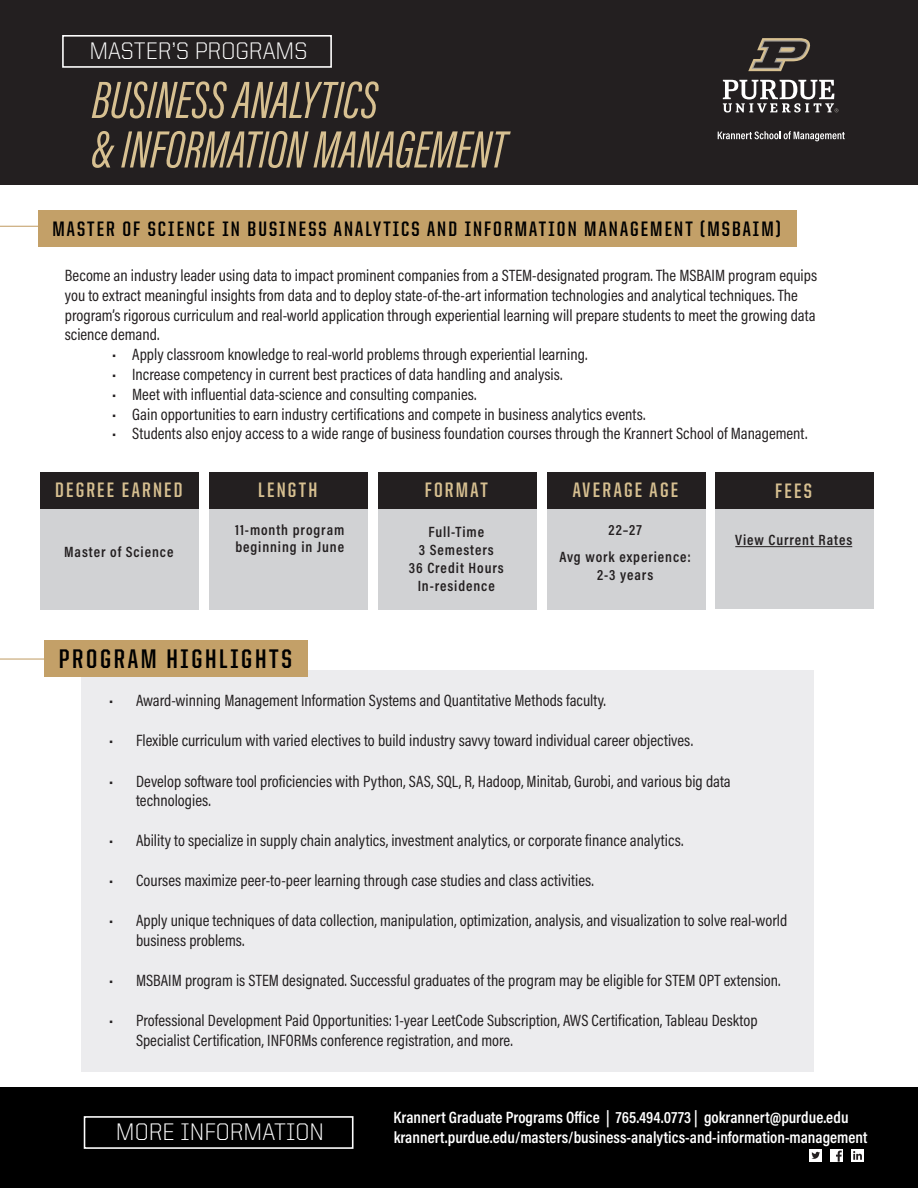
<style>
.page{position:relative;width:918px;height:1188px;background:#fff}
.page>*{position:absolute;margin:0;border:0;box-sizing:border-box;transform-origin:0 0}
.t1{font:italic 54px/49.5px "Acumin Pro Extra Cond";color:#d7c091}
.t2{font:700 27px "United Sans Cond";letter-spacing:.1em;color:#000}
.t3{font:300 24px "United Sans Reg";color:#fff}
.t4{font:700 21px "United Sans Cond";letter-spacing:.1em;color:#000}
.t5{font:700 21px "United Sans Cond";letter-spacing:.105em;color:#d7c091}
.t6{font:16.5px/19.8px "Acumin Pro Cond";color:#231f20}
.t7{font:600 16.5px "Acumin Pro Cond";color:#fff}
.t8{font:600 15px/18px "Acumin Pro Cond";letter-spacing:.06em;color:#231f20;text-align:center}
</style>
<div class="page">
<div style="left:82px;top:670px;width:732px;height:401px;background:#ececee"></div>
<div style="left:0;top:0;width:918px;height:184px;background:#231f20"></div>
<svg style="left:723px;top:80px;width:115px;height:33px"></svg>
<svg style="left:748px;top:38px;width:63px;height:33px"></svg>
<svg style="left:718px;top:131px;width:127px;height:10px"></svg>
<div style="left:40px;top:508px;width:159px;height:101px;background:#d1d2d4"></div>
<div style="left:209px;top:508px;width:159px;height:101px;background:#d1d2d4"></div>
<div style="left:378px;top:508px;width:159px;height:101px;background:#d1d2d4"></div>
<div style="left:547px;top:508px;width:159px;height:101px;background:#d1d2d4"></div>
<div style="left:715px;top:508px;width:159px;height:101px;background:#d1d2d4"></div>
<div style="left:40px;top:472px;width:159px;height:36px;background:#231f20"></div>
<div style="left:209px;top:472px;width:159px;height:36px;background:#231f20"></div>
<div style="left:378px;top:472px;width:159px;height:36px;background:#231f20"></div>
<div style="left:547px;top:472px;width:159px;height:36px;background:#231f20"></div>
<div style="left:715px;top:472px;width:159px;height:37px;background:#231f20"></div>
<hr style="left:735px;top:546px;width:117px;height:1px;background:#231f20">
<div style="left:38px;top:211px;width:758px;height:36px;background:#c3a068"></div>
<div style="left:44px;top:640px;width:264px;height:37px;background:#c3a068"></div>
<hr style="left:0;top:226px;width:48px;height:1px;background:#c3a068">
<hr style="left:0;top:659px;width:54px;height:1px;background:#c3a068">
<div style="left:62px;top:35px;width:270px;height:33px;border:2px solid #fff"></div>
<div style="left:0;top:1088px;width:918px;height:100px;background:#000"></div>
<div style="left:84px;top:1116px;width:270px;height:33px;border:2px solid #fff"></div>
<div style="left:830px;top:1149px;width:13px;height:13px;background:#fff"></div>
<svg style="left:836px;top:1151px;width:6px;height:11px"></svg>
<div style="left:809px;top:1149px;width:13px;height:13px;background:#fff"></div>
<svg style="left:811px;top:1152px;width:9px;height:7px"></svg>
<div style="left:851px;top:1149px;width:13px;height:13px;background:#fff"></div>
<svg style="left:853px;top:1151px;width:9px;height:9px"></svg>
<h1 class="t3" style="left:89px;top:38px;width:219px">MASTER’S PROGRAMS</h1>
<h1 class="t1" style="left:92px;top:75px;width:416px">BUSINESS ANALYTICS<br>&amp; INFORMATION MANAGEMENT</h1>
<h2 class="t4" style="left:52px;top:218px;width:730px">MASTER OF SCIENCE IN BUSINESS ANALYTICS AND INFORMATION MANAGEMENT (MSBAIM)</h2>
<p class="t6" style="left:65px;top:265px;width:754px">Become an industry leader using data to impact prominent companies from a STEM-designated program. The MSBAIM program equips you to extract meaningful insights from data and to deploy state-of-the-art information technologies and analytical techniques. The program’s rigorous curriculum and real-world application through experiential learning will prepare students to meet the growing data science demand.</p>
<p class="t6" style="left:112px;top:344px;width:477px">• Apply classroom knowledge to real-world problems through experiential learning.</p>
<p class="t6" style="left:112px;top:364px;width:452px">• Increase competency in current best practices of data handling and analysis.</p>
<p class="t6" style="left:112px;top:384px;width:366px">• Meet with influential data-science and consulting companies.</p>
<p class="t6" style="left:112px;top:404px;width:535px">• Gain opportunities to earn industry certifications and compete in business analytics events.</p>
<p class="t6" style="left:112px;top:424px;width:697px">• Students also enjoy access to a wide range of business foundation courses through the Krannert School of Management.</p>
<h3 class="t5" style="left:55px;top:479px;width:129px">DEGREE EARNED</h3>
<h3 class="t5" style="left:258px;top:479px;width:61px">LENGTH</h3>
<h3 class="t5" style="left:425px;top:479px;width:65px">FORMAT</h3>
<h3 class="t5" style="left:573px;top:479px;width:107px">AVERAGE AGE</h3>
<h3 class="t5" style="left:775px;top:480px;width:38px">FEES</h3>
<p class="t8" style="left:64px;top:543px;width:111px">Master of Science</p>
<p class="t8" style="left:235px;top:521px;width:111px;line-height:17.1px;text-align:left">11-month program beginning in June</p>
<p class="t8" style="left:409px;top:523px;width:96px">Full-Time<br>3 Semesters<br>36 Credit Hours<br>In-residence</p>
<p class="t8" style="left:559px;top:516px;width:133px;line-height:27px">22–27<br>Avg work experience:</p>
<p class="t8" style="left:597px;top:565px;width:58px">2-3 years</p>
<h2 class="t2" style="left:59px;top:645px;width:234px">PROGRAM HIGHLIGHTS</h2>
<p class="t8" style="left:735px;top:531px;width:118px">View Current Rates</p>
<p class="t6" style="left:109px;top:690px;width:498px">• Award-winning Management Information Systems and Quantitative Methods faculty.</p>
<p class="t6" style="left:109px;top:731px;width:586px">• Flexible curriculum with varied electives to build industry savvy toward individual career objectives.</p>
<p class="t6" style="left:136px;top:771px;width:596px;text-indent:-27px">• Develop software tool proficiencies with Python, SAS, SQL, R, Hadoop, Minitab, Gurobi, and various big data technologies.</p>
<p class="t6" style="left:109px;top:830px;width:576px">• Ability to specialize in supply chain analytics, investment analytics, or corporate finance analytics.</p>
<p class="t6" style="left:109px;top:870px;width:486px">• Courses maximize peer-to-peer learning through case studies and class activities.</p>
<p class="t6" style="left:136px;top:911px;width:653px;text-indent:-27px">• Apply unique techniques of data collection, manipulation, optimization, analysis, and visualization to solve real-world business problems.</p>
<p class="t6" style="left:109px;top:970px;width:673px">• MSBAIM program is STEM designated. Successful graduates of the program may be eligible for STEM OPT extension.</p>
<p class="t6" style="left:136px;top:1010px;width:623px;text-indent:-27px">• Professional Development Paid Opportunities: 1-year LeetCode Subscription, AWS Certification, Tableau Desktop<br>Specialist Certification, INFORMs conference registration, and more.</p>
<p class="t7" style="left:394px;top:1107px;width:456px">Krannert Graduate Programs Office | 765.494.0773 | gokrannert@purdue.edu</p>
<h2 class="t3" style="left:116px;top:1119px;width:210px">MORE INFORMATION</h2>
<p class="t7" style="left:394px;top:1126px;width:475px">krannert.purdue.edu/masters/business-analytics-and-information-management</p>
</div>
